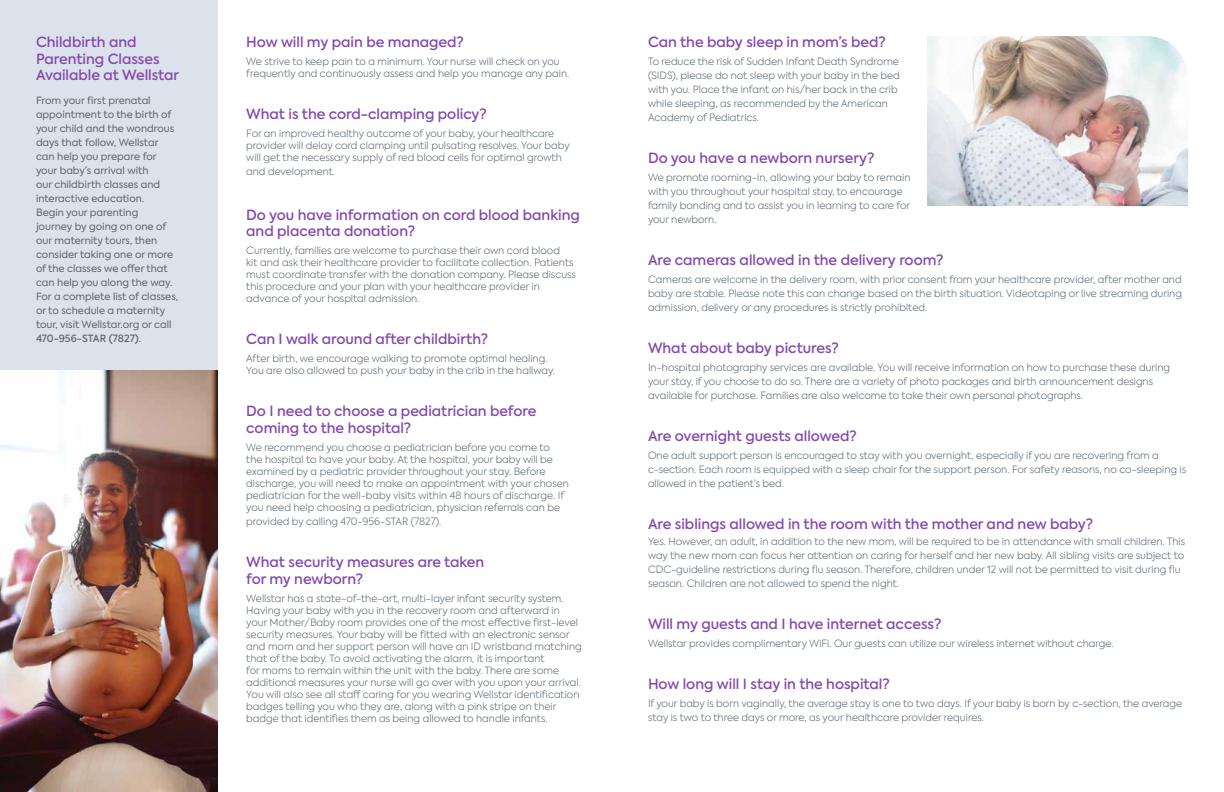
<style>
.page{position:relative;width:1224px;height:792px;background:#fff}
.page>*{position:absolute;margin:0;border:0;box-sizing:border-box;transform-origin:0 0}
.t1{font:500 14px/16.8px "Axiforma";color:#8347ad}
.t2{font:300 10px/12px "Axiforma";color:#5b6770}
.t3{font:10px/14px "Axiforma";color:#5b6770}
.s1{font-weight:500}
</style>
<div class="page">
<div style="left:0;top:0;width:217px;height:792px;background:#dce2eb"></div>
<img style="left:0;top:371px;width:217px;height:421px">
<img style="left:927px;top:36px;width:261px;height:170px">
<h1 class="t1" style="left:36px;top:34px;width:145px">Childbirth and<br>Parenting Classes<br>Available at Wellstar</h1>
<p class="t3" style="left:36px;top:94px;width:144px">From your first prenatal appointment to the birth of your child and the wondrous days that follow, Wellstar can help you prepare for your baby’s arrival with<br>our childbirth classes and interactive education.<br>Begin your parenting<br>journey by going on one of our maternity tours, then consider taking one or more of the classes we offer that can help you along the way.<br>For a complete list of classes, or to schedule a maternity tour, visit Wellstar.org or call<br><span class="s1">470-956-STAR (7827)</span>.</p>
<h1 class="t1" style="left:246px;top:34px;width:219px">How will my pain be managed?</h1>
<p class="t2" style="left:246px;top:55px;width:325px">We strive to keep pain to a minimum. Your nurse will check on you frequently and continuously assess and help you manage any pain.</p>
<h1 class="t1" style="left:246px;top:106px;width:242px">What is the cord-clamping policy?</h1>
<p class="t2" style="left:246px;top:127px;width:325px">For an improved healthy outcome of your baby, your healthcare provider will delay cord clamping until pulsating resolves. Your baby will get the necessary supply of red blood cells for optimal growth</p>
<p class="t2" style="left:246px;top:165px;width:90px">and development.</p>
<h1 class="t1" style="left:246px;top:206px;width:335px">Do you have information on cord blood banking and placenta donation?</h1>
<p class="t2" style="left:246px;top:245px;width:331px">Currently, families are welcome to purchase their own cord blood<br>kit and ask their healthcare provider to facilitate collection. Patients must coordinate transfer with the donation company. Please discuss this procedure and your plan with your healthcare provider in advance of your hospital admission.</p>
<h1 class="t1" style="left:246px;top:331px;width:243px">Can I walk around after childbirth?</h1>
<p class="t2" style="left:246px;top:353px;width:310px">After birth, we encourage walking to promote optimal healing.<br>You are also allowed to push your baby in the crib in the hallway.</p>
<h1 class="t1" style="left:246px;top:403px;width:292px">Do I need to choose a pediatrician before coming to the hospital?</h1>
<p class="t2" style="left:246px;top:442px;width:324px">We recommend you choose a pediatrician before you come to<br>the hospital to have your baby. At the hospital, your baby will be examined by a pediatric provider throughout your stay. Before discharge, you will need to make an appointment with your chosen pediatrician for the well-baby visits within 48 hours of discharge. If you need help choosing a pediatrician, physician referrals can be</p>
<p class="t2" style="left:246px;top:516px;width:197px">provided by calling 470-956-STAR (7827).</p>
<h1 class="t1" style="left:246px;top:554px;width:240px">What security measures are taken for my newborn?</h1>
<p class="t2" style="left:246px;top:592px;width:337px">Wellstar has a state-of-the-art, multi-layer infant security system.<br>Having your baby with you in the recovery room and afterward in your Mother/Baby room provides one of the most effective first-level security measures. Your baby will be fitted with an electronic sensor and mom and her support person will have an ID wristband matching that of the baby. To avoid activating the alarm, it is important<br>for moms to remain within the unit with the baby. There are some additional measures your nurse will go over with you upon your arrival.<br>You will also see all staff caring for you wearing Wellstar identification badges telling you who they are, along with a pink stripe on their badge that identifies them as being allowed to handle infants.</p>
<h1 class="t1" style="left:648px;top:34px;width:239px">Can the baby sleep in mom’s bed?</h1>
<p class="t2" style="left:648px;top:54px;width:253px;line-height:14px">To reduce the risk of Sudden Infant Death Syndrome (SIDS), please do not sleep with your baby in the bed with you. Place the infant on his/her back in the crib while sleeping, as recommended by the American Academy of Pediatrics.</p>
<h1 class="t1" style="left:648px;top:150px;width:228px">Do you have a newborn nursery?</h1>
<p class="t2" style="left:648px;top:170px;width:264px;line-height:14px">We promote rooming-in, allowing your baby to remain with you throughout your hospital stay, to encourage family bonding and to assist you in learning to care for your newborn.</p>
<h1 class="t1" style="left:648px;top:252px;width:297px">Are cameras allowed in the delivery room?</h1>
<p class="t2" style="left:648px;top:272px;width:536px;line-height:14px;text-align:justify">Cameras are welcome in the delivery room, with prior consent from your healthcare provider, after mother and baby are stable. Please note this can change based on the birth situation. Videotaping or live streaming during admission, delivery or any procedures is strictly prohibited.</p>
<h1 class="t1" style="left:648px;top:340px;width:192px">What about baby pictures?</h1>
<p class="t2" style="left:648px;top:360px;width:524px;line-height:14px">In-hospital photography services are available. You will receive information on how to purchase these during your stay, if you choose to do so. There are a variety of photo packages and birth announcement designs available for purchase. Families are also welcome to take their own personal photographs.</p>
<h1 class="t1" style="left:648px;top:428px;width:210px">Are overnight guests allowed?</h1>
<p class="t2" style="left:648px;top:448px;width:540px;line-height:14px">One adult support person is encouraged to stay with you overnight, especially if you are recovering from a c-section. Each room is equipped with a sleep chair for the support person. For safety reasons, no co-sleeping is allowed in the patient’s bed.</p>
<h1 class="t1" style="left:648px;top:516px;width:447px">Are siblings allowed in the room with the mother and new baby?</h1>
<p class="t2" style="left:648px;top:534px;width:539px;line-height:14px">Yes. However, an adult, in addition to the new mom, will be required to be in attendance with small children. This way the new mom can focus her attention on caring for herself and her new baby. All sibling visits are subject to CDC-guideline restrictions during flu season. Therefore, children under 12 will not be permitted to visit during flu season. Children are not allowed to spend the night.</p>
<h1 class="t1" style="left:648px;top:616px;width:295px">Will my guests and I have internet access?</h1>
<p class="t2" style="left:648px;top:637px;width:467px">Wellstar provides complimentary WiFi. Our guests can utilize our wireless internet without charge.</p>
<h1 class="t1" style="left:648px;top:676px;width:243px">How long will I stay in the hospital?</h1>
<p class="t2" style="left:648px;top:696px;width:536px;line-height:14px">If your baby is born vaginally, the average stay is one to two days. If your baby is born by c-section, the average stay is two to three days or more, as your healthcare provider requires.</p>
</div>
